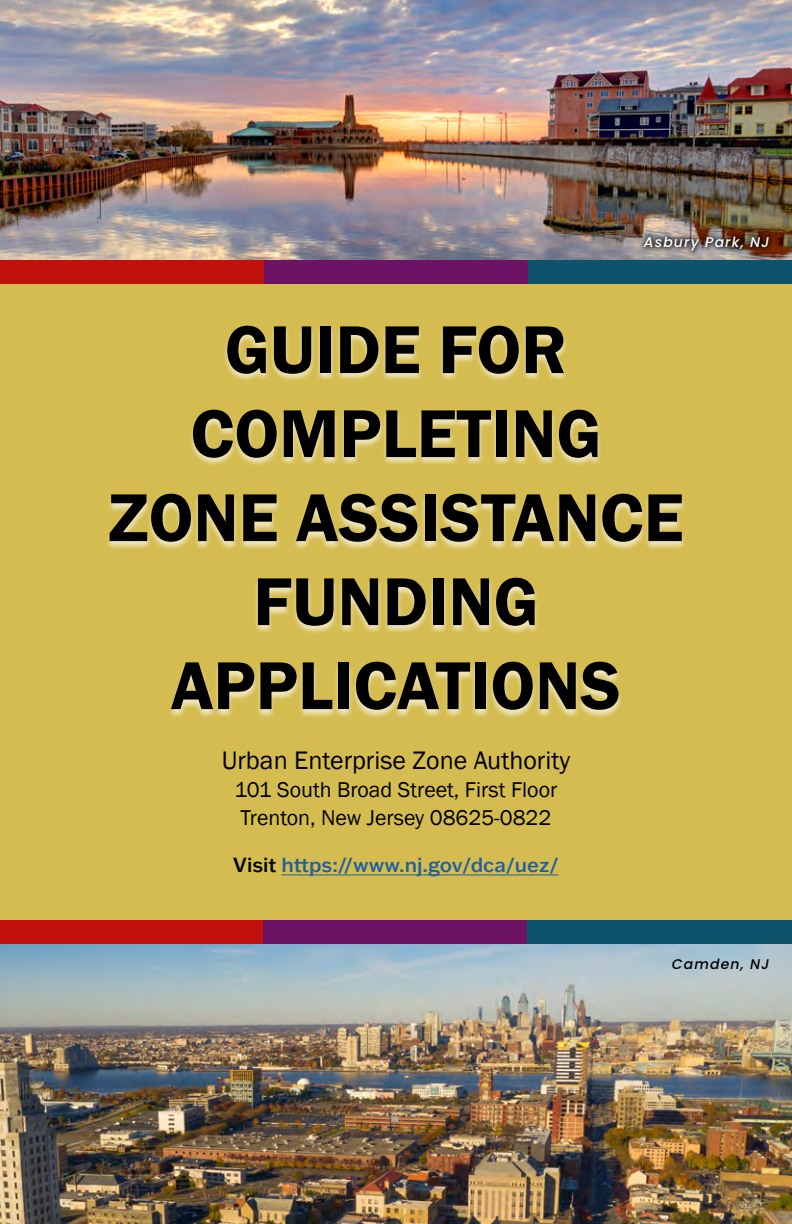
<style>
.page{position:relative;width:792px;height:1224px;background:#fff}
.page>*{position:absolute;margin:0;border:0;box-sizing:border-box;transform-origin:0 0}
.t1{font:600 70px/84px "Franklin Gothic";color:#000;text-align:center}
.t2{font:26px "Franklin Gothic";color:#000}
.t3{font:22px/28px "Franklin Gothic";color:#000}
.t4{font:500 20px "Franklin Gothic ATF";color:#215e9e}
.t5{font:italic 500 14px "Poppins";letter-spacing:.08em;color:#fff}
.t6{font:italic 500 14px "Poppins";letter-spacing:.08em;color:#000}
.s1{color:#000}
</style>
<div class="page">
<div style="left:0;top:260px;width:792px;height:951px;background:#d4bc50"></div>
<img style="left:0;top:0;width:792px;height:260px">
<img style="left:0;top:943px;width:792px;height:281px">
<div style="left:105px;top:326px;width:581px;height:393px;background:#fff;opacity:.61"></div>
<div style="left:0;top:260px;width:264px;height:24px;background:#c0110c"></div>
<div style="left:264px;top:260px;width:264px;height:24px;background:#6c1365"></div>
<div style="left:528px;top:260px;width:264px;height:24px;background:#0d536c"></div>
<div style="left:0;top:920px;width:264px;height:23px;background:#c0110c"></div>
<div style="left:264px;top:920px;width:263px;height:23px;background:#6c1365"></div>
<div style="left:528px;top:920px;width:264px;height:23px;background:#0d536c"></div>
<hr style="left:281px;top:875px;width:278px;height:1px;background:#215e9e">
<div style="left:638px;top:230px;width:136px;height:26px;background:#000;opacity:.65"></div>
<p class="t5" style="left:644px;top:234px;width:127px">Asbury Park, NJ</p>
<h1 class="t1" style="left:108px;top:309px;width:577px">GUIDE FOR<br>COMPLETING<br>ZONE ASSISTANCE<br>FUNDING<br>APPLICATIONS</h1>
<p class="t2" style="left:222px;top:745px;width:350px">Urban Enterprise Zone Authority</p>
<p class="t3" style="left:235px;top:777px;width:324px">101 South Broad Street, First Floor<br>Trenton, New Jersey 08625-0822</p>
<p class="t4" style="left:233px;top:852px;width:327px"><span class="s1">Visit</span> https://www.nj.gov/dca/uez/</p>
<p class="t6" style="left:672px;top:956px;width:99px">Camden, NJ</p>
</div>
